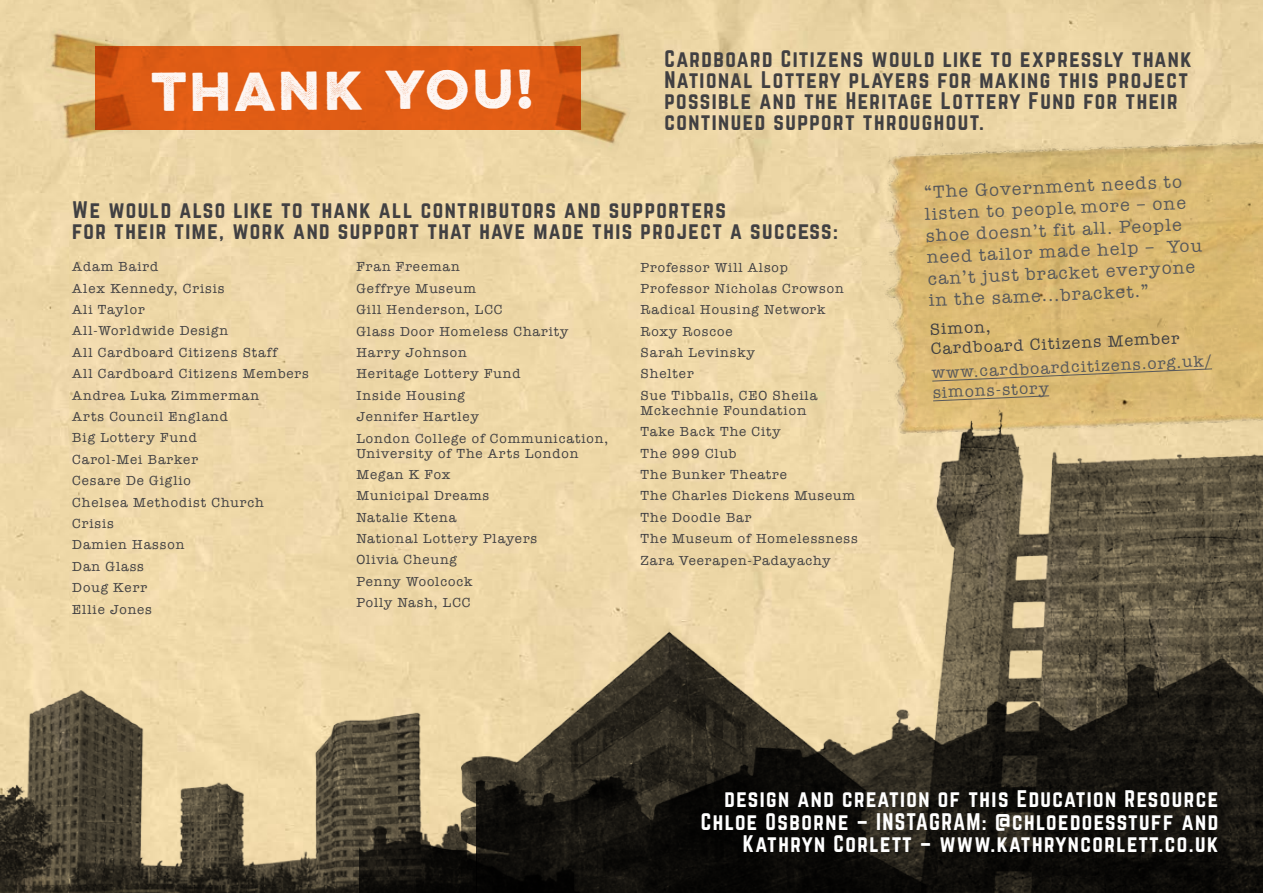
<style>
.page{position:relative;width:1263px;height:893px;background:#fff}
.page>*{position:absolute;margin:0;border:0;box-sizing:border-box;transform-origin:0 0}
.t1{font:700 48.9px "Lulo One";color:#fff}
.t2{font:21px/21px "Norwester";letter-spacing:.07em;color:#414042}
.t3{font:21px/22.5px "Norwester";letter-spacing:.07em;color:#fff;text-align:right}
.t4{font:18px/21.6px "American Typewriter";color:#58595b}
.t5{font:16.5px/20.5px "American Typewriter";color:#58595b}
.t6{font:16.5px/19px "American Typewriter";color:#414042}
.t7{font:13.5px/21.5px "American Typewriter";letter-spacing:.07em;color:#414042}
</style>
<div class="page">
<img style="left:0;top:0;width:1263px;height:625px">
<img style="left:0;top:625px;width:416px;height:268px">
<img style="left:360px;top:816px;width:56px;height:77px">
<img style="left:416px;top:591px;width:497px;height:302px">
<img style="left:913px;top:509px;width:350px;height:384px">
<img style="left:805px;top:109px;width:458px;height:400px">
<svg style="left:932px;top:369px;width:280px;height:12px;background:#d1b270"></svg>
<svg style="left:933px;top:395px;width:116px;height:6px"></svg>
<div style="left:95px;top:47px;width:485px;height:83px;background:#e05d15"></div>
<img style="left:43px;top:27px;width:86px;height:64px">
<img style="left:544px;top:27px;width:83px;height:56px">
<img style="left:540px;top:83px;width:91px;height:75px">
<img style="left:54px;top:80px;width:86px;height:64px">
<h1 class="t1" style="left:151px;top:56px;width:394px;rotate:-1deg">Thank you!</h1>
<h2 class="t2" style="left:664px;top:49px;width:529px">Cardboard Citizens would like to expressly thank National Lottery players for making this project possible and the Heritage Lottery Fund for their continued support throughout.</h2>
<h2 class="t2" style="left:72px;top:200px;width:767px">We would also like to thank all contributors and supporters<br>for their time, work and support that have made this project a success:</h2>
<p class="t7" style="left:72px;top:256px;width:238px">Adam Baird<br>Alex Kennedy, Crisis<br>Ali Taylor<br>All-Worldwide Design<br>All Cardboard Citizens Staff<br>All Cardboard Citizens Members<br>Andrea Luka Zimmerman<br>Arts Council England<br>Big Lottery Fund<br>Carol-Mei Barker<br>Cesare De Giglio<br>Chelsea Methodist Church<br>Crisis<br>Damien Hasson<br>Dan Glass<br>Doug Kerr<br>Ellie Jones</p>
<p class="t7" style="left:356px;top:256px;width:253px">Fran Freeman<br>Geffrye Museum<br>Gill Henderson, LCC<br>Glass Door Homeless Charity<br>Harry Johnson<br>Heritage Lottery Fund<br>Inside Housing<br>Jennifer Hartley<br>London College of Communication,</p>
<p class="t7" style="left:640px;top:256px;width:205px">Professor Will Alsop<br>Professor Nicholas Crowson<br>Radical Housing Network<br>Roxy Roscoe<br>Sarah Levinsky<br>Shelter<br>Sue Tibballs, CEO Sheila</p>
<p class="t7" style="left:640px;top:399px;width:219px">Mckechnie Foundation<br>Take Back The City<br>The 999 Club<br>The Bunker Theatre<br>The Charles Dickens Museum<br>The Doodle Bar<br>The Museum of Homelessness<br>Zara Veerapen-Padayachy</p>
<p class="t7" style="left:356px;top:442px;width:223px">University of The Arts London<br>Megan K Fox<br>Municipal Dreams<br>Natalie Ktena<br>National Lottery Players<br>Olivia Cheung<br>Penny Woolcock<br>Polly Nash, LCC</p>
<h3 class="t4" style="left:924px;top:180px;width:277px;rotate:-2deg">“The Government needs to listen to people more – one shoe doesn’t fit all. People need tailor made help – You can’t just bracket everyone in the same...bracket.”</h3>
<p class="t6" style="left:930px;top:319px;width:250px;rotate:-2deg">Simon,<br>Cardboard Citizens Member</p>
<p class="t5" style="left:931px;top:361px;width:281px;rotate:-2deg">www.cardboardcitizens.org.uk/ simons-story</p>
<h2 class="t3" style="left:701px;top:788px;width:519px">design and creation of this Education Resource<br>Chloe Osborne – INSTAGRAM: @chloedoesstuff and<br>Kathryn Corlett – www.kathryncorlett.co.uk</h2>
</div>
